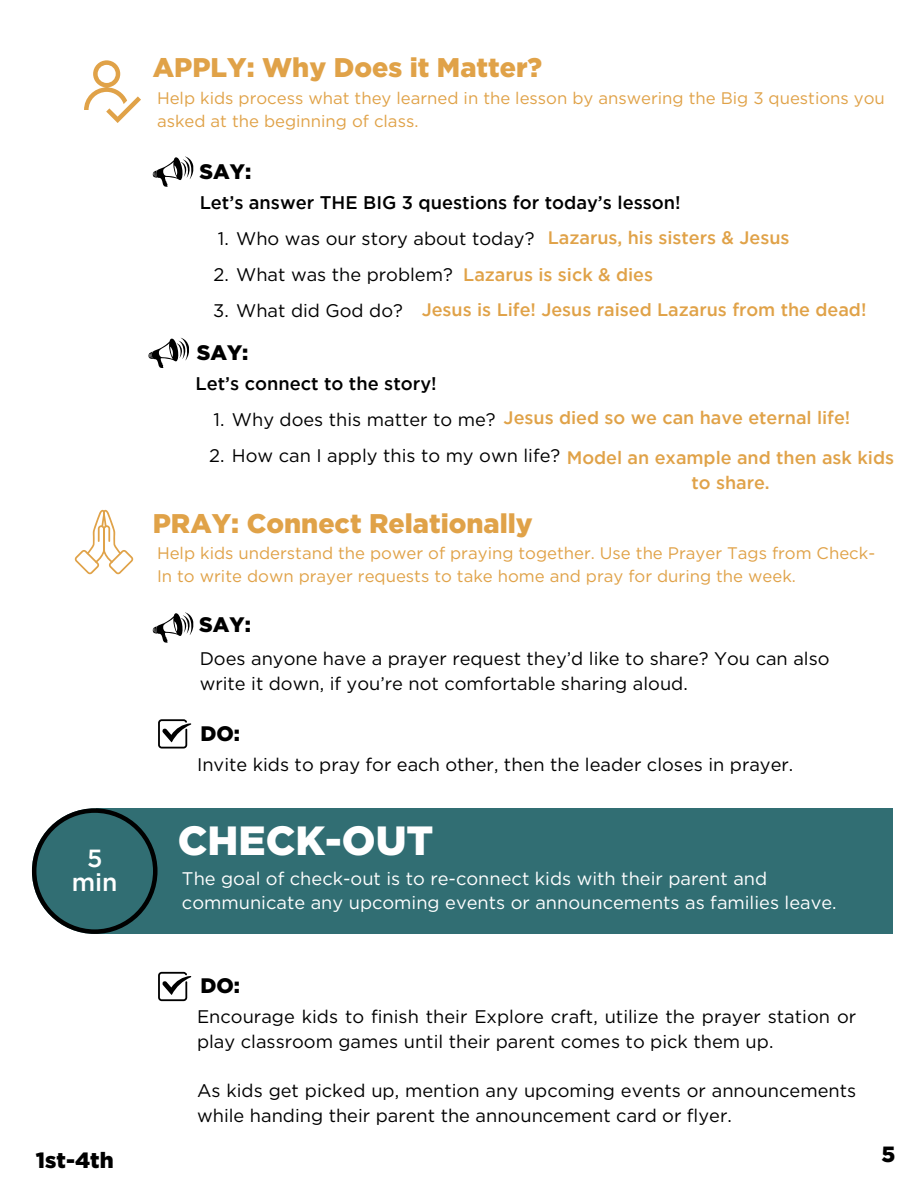
<style>
.page{position:relative;width:918px;height:1188px;background:#fff}
.page>*{position:absolute;margin:0;border:0;box-sizing:border-box;transform-origin:0 0}
.t1{font:900 40.8px "Gotham";color:#fff}
.t2{font:900 27px "Gotham";color:#e0a248}
.t3{font:500 24.75px/24.8px "Gotham";color:#fff;text-align:center}
.t4{font:900 22.05px "Gotham";color:#000}
.t5{font:900 21px "Gotham";color:#000}
.t6{font:18.3px/24.8px "Gotham";color:#000}
.t7{font:18.3px/24.8px "Gotham";color:#fff}
.t8{font:500 18.3px "Gotham";color:#000}
.t9{font:500 18px "Gotham";color:#e0a248}
.t10{font:16.8px/22.5px "Gotham";color:#e0a248}
</style>
<div class="page">
<div style="left:97px;top:808px;width:796px;height:126px;background:#316e73"></div>
<svg style="left:32px;top:808px;width:126px;height:126px"></svg>
<svg style="left:153px;top:156px;width:40px;height:31px"></svg>
<svg style="left:149px;top:338px;width:40px;height:30px"></svg>
<svg style="left:153px;top:612px;width:40px;height:31px"></svg>
<svg style="left:158px;top:719px;width:33px;height:30px"></svg>
<svg style="left:75px;top:510px;width:58px;height:64px"></svg>
<svg style="left:84px;top:60px;width:57px;height:63px"></svg>
<svg style="left:158px;top:972px;width:33px;height:29px"></svg>
<p class="t3" style="left:72px;top:845px;width:47px">5 min</p>
<p class="t4" style="left:36px;top:1148px;width:79px">1st-4th</p>
<p class="t2" style="left:153px;top:51px;width:391px">APPLY: Why Does it Matter?</p>
<p class="t10" style="left:157px;top:87px;width:729px">Help kids process what they learned in the lesson by answering the Big 3 questions you asked at the beginning of class.</p>
<p class="t5" style="left:200px;top:159px;width:53px">SAY:</p>
<p class="t8" style="left:200px;top:192px;width:483px">Let’s answer THE BIG 3 questions for today’s lesson!</p>
<p class="t6" style="left:218px;top:226px;width:318px">1. Who was our story about today?</p>
<p class="t6" style="left:214px;top:262px;width:241px">2. What was the problem?</p>
<h5 class="t6" style="left:213px;top:298px;width:191px">3. What did God do?</h5>
<p class="t9" style="left:548px;top:227px;width:243px">Lazarus, his sisters &amp; Jesus</p>
<h3 class="t9" style="left:463px;top:265px;width:191px">Lazarus is sick &amp; dies</h3>
<p class="t9" style="left:422px;top:299px;width:446px">Jesus is Life! Jesus raised Lazarus from the dead!</p>
<h1 class="t5" style="left:197px;top:340px;width:53px">SAY:</h1>
<h3 class="t8" style="left:195px;top:374px;width:243px">Let’s connect to the story!</h3>
<p class="t6" style="left:214px;top:407px;width:284px">1. Why does this matter to me?</p>
<h5 class="t6" style="left:209px;top:443px;width:686px">2. How can I apply this to my own life? <sub>Model</sub> <sub>an</sub> <sub>example</sub> <sub>and</sub> <sub>then</sub> <sub>ask</sub> <sub>kids</sub></h5>
<p class="t9" style="left:504px;top:408px;width:348px">Jesus died so we can have eternal life!</p>
<h3 class="t9" style="left:691px;top:472px;width:80px">to share.</h3>
<h5 class="t2" style="left:153px;top:507px;width:382px">PRAY: Connect Relationally</h5>
<h5 class="t10" style="left:157px;top:542px;width:720px">Help kids understand the power of praying together. Use the Prayer Tags from Check-<br>In to write down prayer requests to take home and pray for during the week.</h5>
<h2 class="t5" style="left:199px;top:613px;width:53px">SAY:</h2>
<h3 class="t6" style="left:200px;top:646px;width:631px">Does anyone have a prayer request they’d like to share? You can also write it down, if you’re not comfortable sharing aloud.</h3>
<p class="t5" style="left:200px;top:721px;width:41px">DO:</p>
<h5 class="t6" style="left:197px;top:752px;width:598px">Invite kids to pray for each other, then the leader closes in prayer.</h5>
<p class="t1" style="left:178px;top:817px;width:257px">CHECK-OUT</p>
<h2 class="t7" style="left:182px;top:866px;width:656px">The goal of check-out is to re-connect kids with their parent and communicate any upcoming events or announcements as families leave.</h2>
<h2 class="t5" style="left:200px;top:974px;width:41px">DO:</h2>
<h5 class="t6" style="left:197px;top:1004px;width:661px">Encourage kids to finish their Explore craft, utilize the prayer station or play classroom games until their parent comes to pick them up.</h5>
<h5 class="t6" style="left:197px;top:1079px;width:661px">As kids get picked up, mention any upcoming events or announcements while handing their parent the announcement card or flyer.</h5>
<p class="t4" style="left:882px;top:1142px;width:15px">5</p>
</div>
